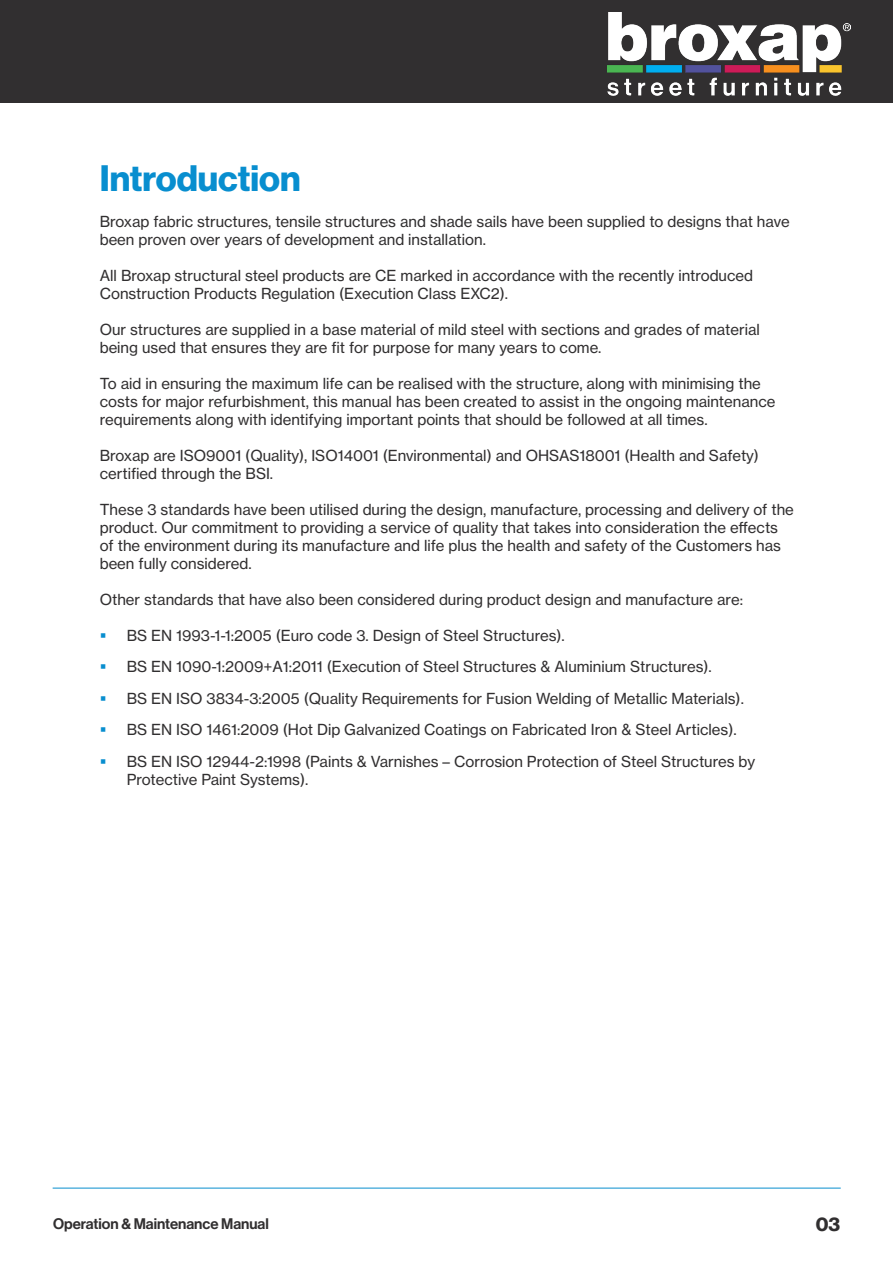
<style>
.page{position:relative;width:893px;height:1263px;background:#fff}
.page>*{position:absolute;margin:0;border:0;box-sizing:border-box;transform-origin:0 0}
.t1{font:36px "N Haas Grotesk DS Pro 75 Bd";color:#088ecf}
.t2{font:19.5px "N Haas Grotesk DS Pro 75 Bd";color:#312f30}
.t3{font:15px/18px "N Haas Grotesk TX Pro 55 Rg";color:#312f30}
.t4{font:15px "N Haas Grotesk DS Pro 65 Md";color:#312f30}
</style>
<div class="page">
<div style="left:0;top:0;width:893px;height:103px;background:#312f30"></div>
<hr style="left:53px;top:1188px;width:788px;height:1px;background:#088ecf">
<img style="left:608px;top:13px;width:243px;height:82px">
<p class="t1" style="left:100px;top:157px;width:202px">Introduction</p>
<p class="t3" style="left:100px;top:212px;width:691px">Broxap fabric structures, tensile structures and shade sails have been supplied to designs that have been proven over years of development and installation.</p>
<p class="t3" style="left:100px;top:266px;width:655px">All Broxap structural steel products are CE marked in accordance with the recently introduced<br>Construction Products Regulation (Execution Class EXC2).</p>
<p class="t3" style="left:100px;top:320px;width:662px">Our structures are supplied in a base material of mild steel with sections and grades of material being used that ensures they are fit for purpose for many years to come.</p>
<p class="t3" style="left:100px;top:374px;width:677px">To aid in ensuring the maximum life can be realised with the structure, along with minimising the costs for major refurbishment, this manual has been created to assist in the ongoing maintenance requirements along with identifying important points that should be followed at all times.</p>
<p class="t3" style="left:100px;top:446px;width:661px">Broxap are ISO9001 (Quality), ISO14001 (Environmental) and OHSAS18001 (Health and Safety) certified through the BSI.</p>
<p class="t3" style="left:100px;top:500px;width:696px">These 3 standards have been utilised during the design, manufacture, processing and delivery of the product. Our commitment to providing a service of quality that takes into consideration the effects of the environment during its manufacture and life plus the health and safety of the Customers has been fully considered.</p>
<p class="t3" style="left:100px;top:590px;width:645px">Other standards that have also been considered during product design and manufacture are:</p>
<p class="t3" style="left:127px;top:626px;width:440px">BS EN 1993-1-1:2005 (Euro code 3. Design of Steel Structures).</p>
<p class="t3" style="left:127px;top:658px;width:587px">BS EN 1090-1:2009+A1:2011 (Execution of Steel Structures &amp; Aluminium Structures).</p>
<p class="t3" style="left:127px;top:689px;width:619px">BS EN ISO 3834-3:2005 (Quality Requirements for Fusion Welding of Metallic Materials).</p>
<p class="t3" style="left:127px;top:721px;width:611px">BS EN ISO 1461:2009 (Hot Dip Galvanized Coatings on Fabricated Iron &amp; Steel Articles).</p>
<p class="t3" style="left:127px;top:752px;width:630px">BS EN ISO 12944-2:1998 (Paints &amp; Varnishes – Corrosion Protection of Steel Structures by<br>Protective Paint Systems).</p>
<p class="t4" style="left:53px;top:1214px;width:217px">Operation &amp; Maintenance Manual</p>
<p class="t2" style="left:816px;top:1213px;width:26px">03</p>
</div>
